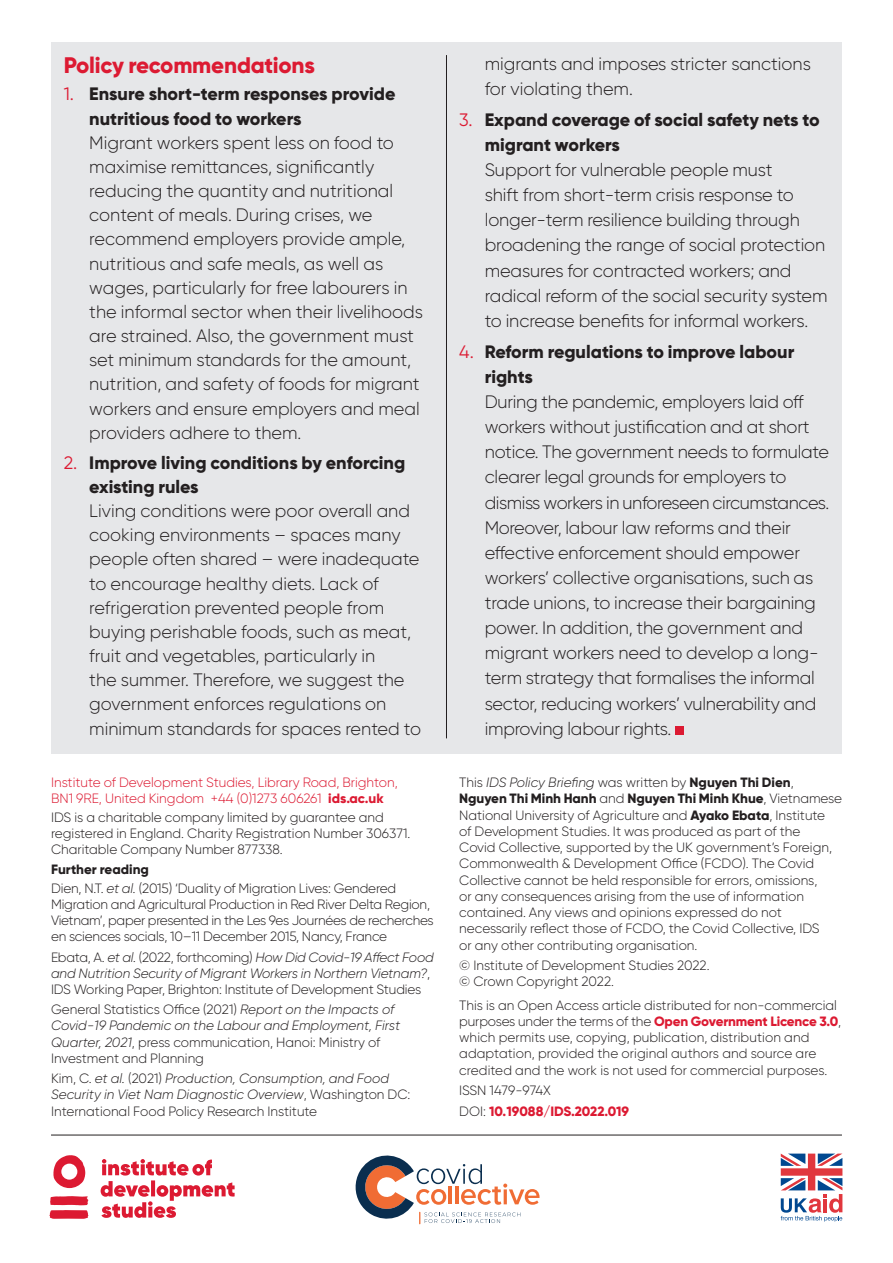
<style>
.page{position:relative;width:893px;height:1263px;background:#fff}
.page>*{position:absolute;margin:0;border:0;box-sizing:border-box;transform-origin:0 0}
.t1{font:800 22.5px "Gilroy";letter-spacing:-.01em;color:#dc1a32}
.t2{font:300 18px/24.2px "Gilroy";letter-spacing:-.005em;color:#231f20}
.t3{font:800 18px/24.2px "Gilroy";color:#231f20}
.t4{font:300 13.5px/16.2px "Gilroy";color:#231f20}
.t5{font:italic 300 13.5px/16.2px "Gilroy";letter-spacing:-.01em;color:#231f20}
.t6{font:300 13.5px/16.2px "Gilroy";color:#dc1a32}
.t7{font:800 13.5px/20.5px "Gilroy";color:#dc1a32}
.s1{font-weight:400;color:#dc1a32}
.s2{font-weight:800}
.s3{font-style:italic}
.s4{font-style:normal}
.s5{font-weight:800;color:#dc1a32}
.s6{font-weight:300;color:#231f20}
</style>
<div class="page">
<hr style="left:51px;top:1135px;width:791px;height:1px;background:#231f20">
<div style="left:51px;top:43px;width:791px;height:711px;background:#e6e7e9"></div>
<div style="left:675px;top:726px;width:8px;height:9px;background:#dc1a32"></div>
<hr style="left:446px;top:55px;width:1px;height:683px;background:#231f20">
<svg style="left:49px;top:1155px;width:186px;height:64px"></svg>
<svg style="left:781px;top:1153px;width:61px;height:68px"></svg>
<svg style="left:356px;top:1155px;width:183px;height:69px"></svg>
<p class="t1" style="left:64px;top:51px;width:253px">Policy recommendations</p>
<p class="t3" style="left:89px;top:82px;width:308px;text-indent:-26px"><span class="s1">1.</span> Ensure short-term responses provide nutritious food to workers</p>
<p class="t2" style="left:89px;top:130px;width:335px">Migrant workers spent less on food to maximise remittances, significantly reducing the quantity and nutritional content of meals. During crises, we recommend employers provide ample, nutritious and safe meals, as well as wages, particularly for free labourers in the informal sector when their livelihoods are strained. Also, the government must set minimum standards for the amount, nutrition, and safety of foods for migrant workers and ensure employers and meal providers adhere to them.</p>
<p class="t3" style="left:89px;top:450px;width:318px;text-indent:-26px"><span class="s1">2.</span> Improve living conditions by enforcing existing rules</p>
<p class="t2" style="left:89px;top:499px;width:333px">Living conditions were poor overall and cooking environments – spaces many people often shared – were inadequate to encourage healthy diets. Lack of refrigeration prevented people from buying perishable foods, such as meat, fruit and vegetables, particularly in<br>the summer. Therefore, we suggest the government enforces regulations on minimum standards for spaces rented to</p>
<p class="t6" style="left:51px;top:774px;width:348px">Institute of Development Studies, Library Road, Brighton,<br>BN1 9RE, United Kingdom +44 (0)1273 606261 <span class="s2">ids.ac.uk</span></p>
<p class="t4" style="left:51px;top:809px;width:361px">IDS is a charitable company limited by guarantee and registered in England. Charity Registration Number 306371.<br>Charitable Company Number 877338.</p>
<p class="t4" style="left:51px;top:860px;width:347px;line-height:18.3px"><span class="s2">Further reading<br></span>Dien, N.T. <span class="s3">et al.</span> (2015) ‘Duality of Migration Lives: Gendered</p>
<p class="t4" style="left:51px;top:896px;width:384px">Migration and Agricultural Production in Red River Delta Region,<br>Vietnam’, paper presented in the Les 9es Journées de recherches en sciences socials, 10–11 December 2015, Nancy, France</p>
<p class="t5" style="left:51px;top:949px;width:384px"><span class="s4">Ebata, A.</span> et al. <span class="s4">(2022, forthcoming)</span> How Did Covid-19 Affect Food and Nutrition Security of Migrant Workers in Northern Vietnam?<span class="s4">,<br>IDS Working Paper, Brighton: Institute of Development Studies</span></p>
<p class="t4" style="left:51px;top:1001px;width:351px">General Statistics Office (2021) <span class="s3">Report on the Impacts of Covid-19 Pandemic on the Labour and Employment, First Quarter, 2021</span>, press communication, Hanoi: Ministry of Investment and Planning</p>
<p class="t5" style="left:51px;top:1070px;width:361px"><span class="s4">Kim, C.</span> et al. <span class="s4">(2021)</span> Production, Consumption, and Food<br>Security in Viet Nam Diagnostic Overview<span class="s4">, Washington DC:<br>International Food Policy Research Institute</span></p>
<p class="t2" style="left:485px;top:51px;width:328px;line-height:25px">migrants and imposes stricter sanctions for violating them.</p>
<p class="t3" style="left:485px;top:107px;width:336px;line-height:25px;text-indent:-26px"><span class="s1">3.</span> Expand coverage of social safety nets to migrant workers</p>
<p class="t2" style="left:485px;top:157px;width:344px;line-height:25px">Support for vulnerable people must<br>shift from short-term crisis response to longer-term resilience building through broadening the range of social protection measures for contracted workers; and radical reform of the social security system to increase benefits for informal workers.</p>
<p class="t3" style="left:485px;top:339px;width:311px;line-height:25px;text-indent:-26px"><span class="s1">4.</span> Reform regulations to improve labour rights</p>
<p class="t2" style="left:485px;top:389px;width:346px;line-height:25px">During the pandemic, employers laid off workers without justification and at short notice. The government needs to formulate clearer legal grounds for employers to dismiss workers in unforeseen circumstances.<br>Moreover, labour law reforms and their effective enforcement should empower workers’ collective organisations, such as trade unions, to increase their bargaining power. In addition, the government and migrant workers need to develop a long&shy;term strategy that formalises the informal sector, reducing workers’ vulnerability and improving labour rights.</p>
<p class="t4" style="left:459px;top:774px;width:384px">This <span class="s3">IDS Policy Briefing</span> was written by <span class="s2">Nguyen Thi Dien</span>, <span class="s2">Nguyen Thi Minh Hanh</span> and <span class="s2">Nguyen Thi Minh Khue</span>, Vietnamese National University of Agriculture and <span class="s2">Ayako Ebata</span>, Institute<br>of Development Studies. It was produced as part of the<br>Covid Collective, supported by the UK government’s Foreign, Commonwealth &amp; Development Office (FCDO). The Covid Collective cannot be held responsible for errors, omissions,<br>or any consequences arising from the use of information contained. Any views and opinions expressed do not necessarily reflect those of FCDO, the Covid Collective, IDS<br>or any other contributing organisation.</p>
<p class="t4" style="left:459px;top:957px;width:252px">© Institute of Development Studies 2022. © Crown Copyright 2022.</p>
<p class="t4" style="left:459px;top:996px;width:383px">This is an Open Access article distributed for non-commercial purposes under the terms of the <span class="s5">Open Government Licence 3.0</span>, which permits use, copying, publication, distribution and adaptation, provided the original authors and source are credited and the work is not used for commercial purposes.</p>
<p class="t7" style="left:459px;top:1080px;width:171px"><span class="s6">ISSN 1479-974X<br>DOI:</span> 10.19088/IDS.2022.019</p>
</div>
